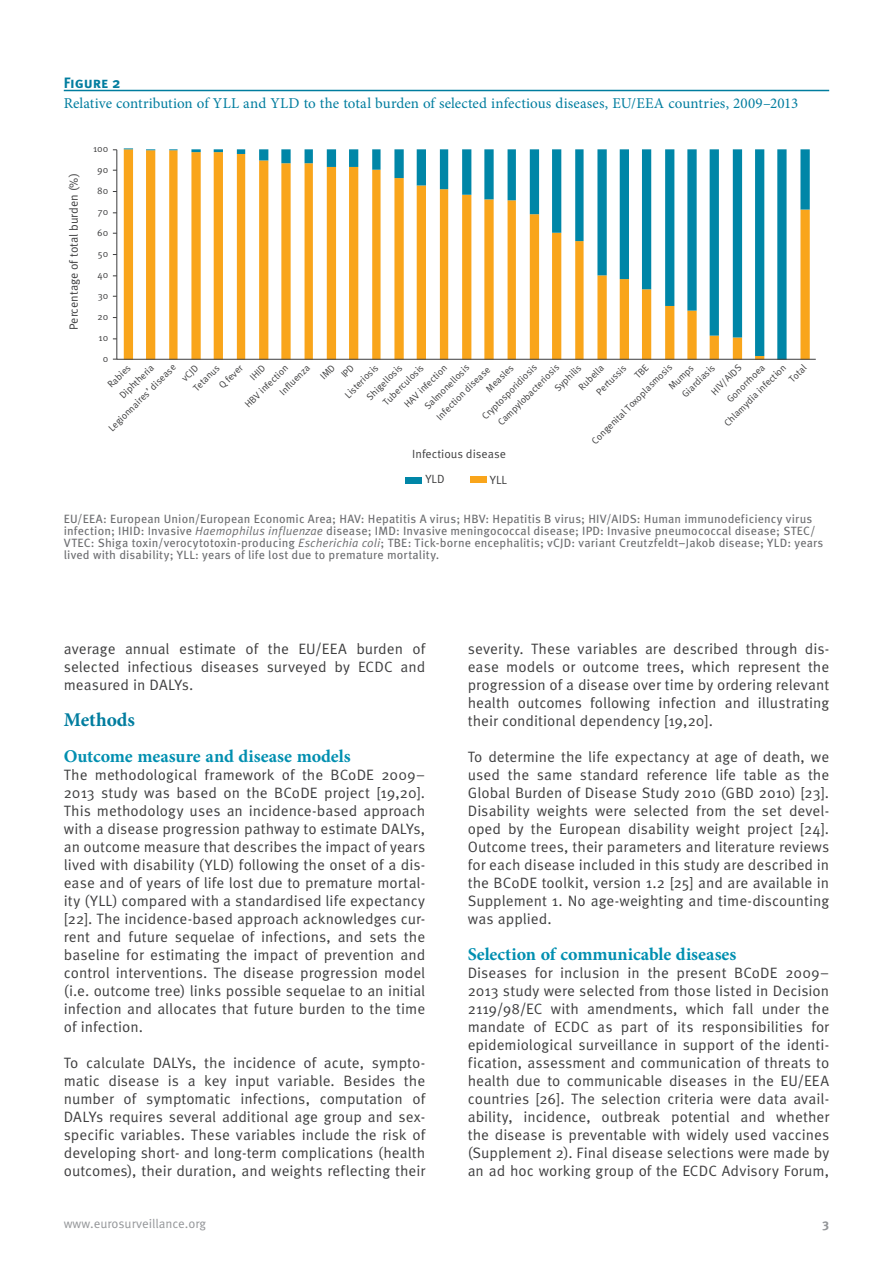
<style>
.page{position:relative;width:893px;height:1263px;background:#fff}
.page>*{position:absolute;margin:0;border:0;box-sizing:border-box;transform-origin:0 0}
.t1{font:700 19.5px "Minion Pro";color:#007d9f}
.t2{font:700 18px "Minion Pro";color:#008fb0}
.t3{font:15px/18px "Meta Pro";color:#3e3e3f;text-align:justify}
.t4{font:15px "Minion Pro";letter-spacing:.01em;color:#007d9f}
.t5{font:700 15px "Meta Pro";letter-spacing:-.005em;color:#007d9f}
.t6{font:12.75px "Meta Pro";color:#939598}
.t7{font:700 12.75px "Meta Pro";color:#939598}
.t8{font:12px/12px "Meta Pro";letter-spacing:.015em;color:#6c6d70}
.t9{font:11.85px "Meta Pro";color:#3e3e3f}
.t10{font:9.6px/15px "Meta Pro";letter-spacing:-.005em;color:#3e3e3f}
.s1{font-style:italic}
</style>
<div class="page">
<hr style="left:64px;top:90px;width:765px;height:1px;background:#007d9f">
<svg style="left:116px;top:149px;width:700px;height:211px"></svg>
<div style="left:470px;top:476px;width:17px;height:6px;background:#f9a51b"></div>
<div style="left:406px;top:477px;width:16px;height:6px;background:#0086a7"></div>
<p class="t5" style="left:64px;top:73px;width:58px">Figure 2</p>
<p class="t4" style="left:64px;top:93px;width:736px">Relative contribution of YLL and YLD to the total burden of selected infectious diseases, EU/EEA countries, 2009–2013</p>
<p class="t9" style="left:66px;top:330px;width:158px;rotate:-90deg">Percentage of total burden (%)</p>
<p class="t10" style="left:93px;top:141px;width:17px">100</p>
<p class="t10" style="left:97px;top:162px;width:13px">90</p>
<p class="t10" style="left:97px;top:183px;width:13px">80</p>
<p class="t10" style="left:98px;top:204px;width:12px">70</p>
<p class="t10" style="left:97px;top:225px;width:13px">60</p>
<p class="t10" style="left:98px;top:246px;width:12px">50</p>
<p class="t10" style="left:97px;top:267px;width:12px">40</p>
<p class="t10" style="left:98px;top:288px;width:12px">30</p>
<p class="t10" style="left:97px;top:309px;width:12px">20</p>
<p class="t10" style="left:99px;top:330px;width:11px">10</p>
<p class="t10" style="left:103px;top:351px;width:7px">0</p>
<p class="t10" style="left:246px;top:373px;width:19px;rotate:-45deg">IH ID</p>
<p class="t10" style="left:775px;top:365px;width:22px;text-indent:-77px;rotate:-45deg">Chlam ydia infection<br>Total</p>
<p class="t10" style="left:276px;top:388px;width:40px;rotate:-45deg">Infl uenza</p>
<p class="t10" style="left:379px;top:398px;width:55px;rotate:-45deg">Tuberculosis</p>
<p class="t10" style="left:708px;top:388px;width:39px;rotate:-45deg">HIV/AIDS</p>
<p class="t10" style="left:178px;top:374px;width:20px;rotate:-45deg">vCJD</p>
<p class="t10" style="left:363px;top:393px;width:48px;rotate:-45deg">Shigellosis</p>
<p class="t10" style="left:482px;top:385px;width:36px;rotate:-45deg">M easles</p>
<p class="t10" style="left:588px;top:437px;width:111px;rotate:-45deg">Congenital Toxoplasm osis</p>
<p class="t10" style="left:678px;top:391px;width:44px;rotate:-45deg">Giardiasis</p>
<p class="t10" style="left:105px;top:425px;width:92px;rotate:-45deg">Legionnaires’ disease</p>
<p class="t10" style="left:494px;top:419px;width:84px;rotate:-45deg">Cam pylobacteriosis</p>
<p class="t10" style="left:478px;top:412px;width:75px;rotate:-45deg">Cryptosporidiosis</p>
<p class="t10" style="left:551px;top:385px;width:35px;rotate:-45deg">Syphilis</p>
<p class="t10" style="left:215px;top:382px;width:31px;rotate:-45deg">Q fever</p>
<p class="t10" style="left:421px;top:402px;width:61px;rotate:-45deg">Salm onellosis</p>
<p class="t10" style="left:593px;top:388px;width:40px;rotate:-45deg">Pertussis</p>
<p class="t10" style="left:341px;top:391px;width:44px;rotate:-45deg">Listeriosis</p>
<p class="t10" style="left:575px;top:383px;width:33px;rotate:-45deg">Rubella</p>
<p class="t10" style="left:723px;top:396px;width:51px;rotate:-45deg">Gonorrhoea</p>
<p class="t10" style="left:116px;top:392px;width:46px;rotate:-45deg">Diphtheria</p>
<p class="t10" style="left:190px;top:384px;width:35px;rotate:-45deg">Tetanus</p>
<p class="t10" style="left:665px;top:383px;width:33px;rotate:-45deg">Mumps</p>
<p class="t10" style="left:104px;top:381px;width:30px;rotate:-45deg">Rabies</p>
<p class="t10" style="left:241px;top:401px;width:58px;rotate:-45deg">HBV infection</p>
<p class="t10" style="left:401px;top:401px;width:58px;rotate:-45deg">HAV infection</p>
<p class="t10" style="left:433px;top:413px;width:73px;rotate:-45deg">Infection disease</p>
<p class="t9" style="left:412px;top:446px;width:95px">Infectious disease</p>
<p class="t9" style="left:425px;top:472px;width:21px">YLD</p>
<p class="t9" style="left:490px;top:472px;width:19px">YLL</p>
<p class="t8" style="left:64px;top:513px;width:761px">EU/EEA: European Union/European Economic Area; HAV: Hepatitis A virus; HBV: Hepatitis B virus; HIV/AIDS: Human immunodeficiency virus infection; IHID: Invasive <span class="s1">Haemophilus influenzae</span> disease; IMD: Invasive meningococcal disease; IPD: Invasive pneumococcal disease; STEC/ VTEC: Shiga toxin/verocytotoxin-producing <span class="s1">Escherichia coli</span>; TBE: Tick-borne encephalitis; vCJD: variant Creutzfeldt–Jakob disease; YLD: years lived with disability; YLL: years of life lost due to premature mortality.</p>
<p class="t3" style="left:64px;top:640px;width:363px">average annual estimate of the EU/EEA burden of selected infectious diseases surveyed by ECDC and measured in DALYs.</p>
<h1 class="t1" style="left:64px;top:706px;width:73px">Methods</h1>
<p class="t2" style="left:64px;top:743px;width:288px">Outcome measure and disease models</p>
<p class="t3" style="left:64px;top:766px;width:363px">The methodological framework of the BCoDE 2009– 2013 study was based on the BCoDE project [19,20].<br>This methodology uses an incidence-based approach with a disease progression pathway to estimate DALYs, an outcome measure that describes the impact of years lived with disability (YLD) following the onset of a dis&shy;ease and of years of life lost due to premature mortal&shy;ity (YLL) compared with a standardised life expectancy [22]. The incidence-based approach acknowledges cur&shy;rent and future sequelae of infections, and sets the baseline for estimating the impact of prevention and control interventions. The disease progression model (i.e. outcome tree) links possible sequelae to an initial infection and allocates that future burden to the time of infection.</p>
<p class="t3" style="left:64px;top:1054px;width:363px">To calculate DALYs, the incidence of acute, sympto&shy;matic disease is a key input variable. Besides the number of symptomatic infections, computation of DALYs requires several additional age group and sex&shy;specific variables. These variables include the risk of developing short- and long-term complications (health outcomes), their duration, and weights reflecting their</p>
<p class="t3" style="left:468px;top:640px;width:363px">severity. These variables are described through dis&shy;ease models or outcome trees, which represent the progression of a disease over time by ordering relevant health outcomes following infection and illustrating their conditional dependency [19,20].</p>
<p class="t3" style="left:468px;top:748px;width:363px">To determine the life expectancy at age of death, we used the same standard reference life table as the Global Burden of Disease Study 2010 (GBD 2010) [23].<br>Disability weights were selected from the set devel&shy;oped by the European disability weight project [24].<br>Outcome trees, their parameters and literature reviews for each disease included in this study are described in the BCoDE toolkit, version 1.2 [25] and are available in Supplement 1. No age-weighting and time-discounting was applied.</p>
<p class="t2" style="left:468px;top:941px;width:270px">Selection of communicable diseases</p>
<p class="t3" style="left:468px;top:964px;width:363px">Diseases for inclusion in the present BCoDE 2009– 2013 study were selected from those listed in Decision 2119/98/EC with amendments, which fall under the mandate of ECDC as part of its responsibilities for epidemiological surveillance in support of the identi&shy;fication, assessment and communication of threats to health due to communicable diseases in the EU/EEA countries [26]. The selection criteria were data avail&shy;ability, incidence, outbreak potential and whether the disease is preventable with widely used vaccines (Supplement 2). Final disease selections were made by an ad hoc working group of the ECDC Advisory Forum,</p>
<p class="t6" style="left:64px;top:1215px;width:144px">www.eurosurveillance.org</p>
<p class="t7" style="left:822px;top:1215px;width:8px">3</p>
</div>
